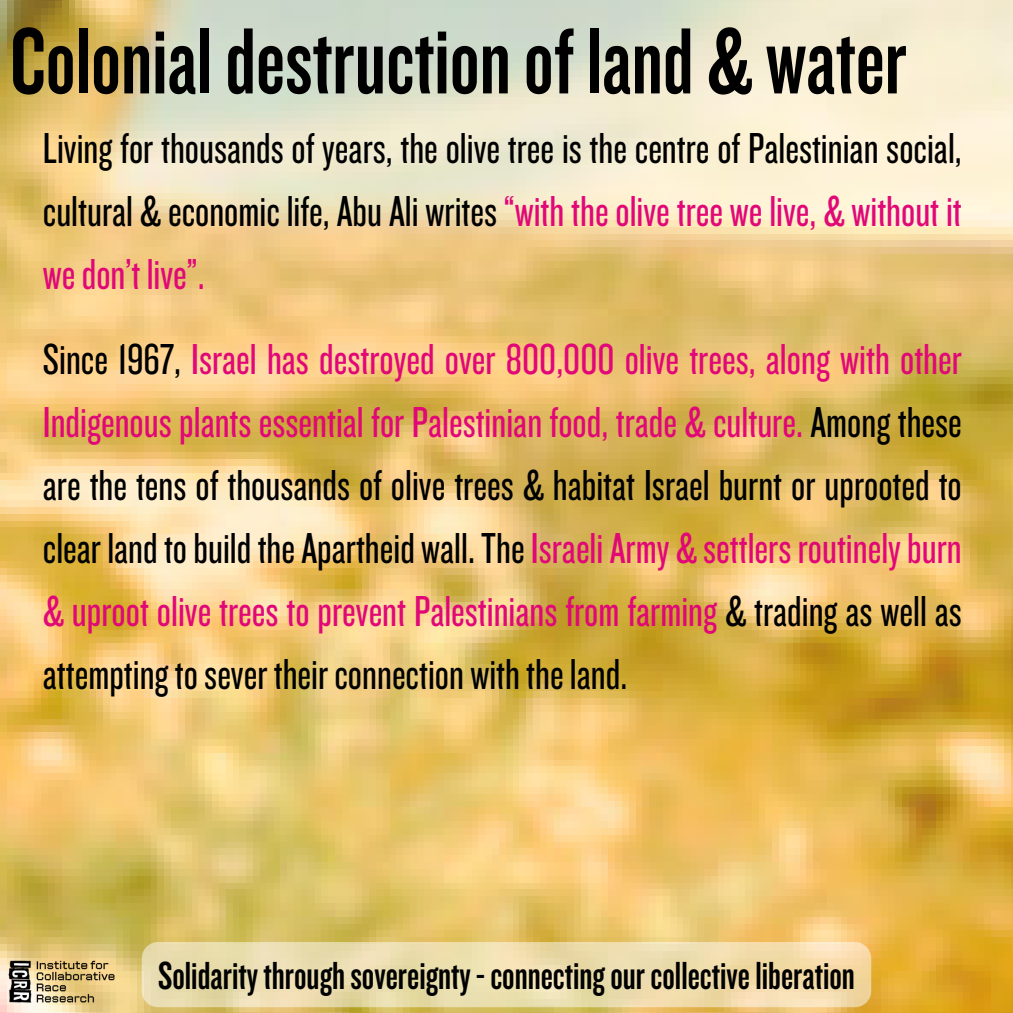
<style>
.page{position:relative;width:1013px;height:1013px;background:#fff}
.page>*{position:absolute;margin:0;border:0;box-sizing:border-box;transform-origin:0 0}
.t1{font:97.5px "Knockout 48";color:#000}
.t2{font:45px/62.8px "Knockout 28";color:#e10777;text-align:justify}
.t3{font:45px/62.8px "Knockout 28";color:#000;text-align:justify}
.t4{font:40.62px "Knockout 48";color:#000}
.s1{color:#e10777}
.s2{color:#000}
</style>
<div class="page">
<img style="left:0;top:0;width:1012px;height:1012px">
<img style="left:0;top:950px;width:129px;height:62px">
<svg style="left:142px;top:942px;width:729px;height:65px;background:#ecdcad"></svg>
<p class="t1" style="left:10px;top:0;width:898px">Colonialdestructionof land &amp; water</p>
<p class="t3" style="left:43px;top:116px;width:920px">Living for thousands of years, the olive tree is the centre of Palestinian social, cultural &amp; economic life,AbuAli writes <span class="s1">“withtheolive tree we live, &amp; without it wedon’t live”.</span></p>
<p class="t2" style="left:43px;top:327px;width:920px"><span class="s2">Since 1967,</span> Israel has destroyed over 800,000 olive trees, along with other Indigenous plants essential for Palestinian food, trade &amp; culture. <span class="s2">Among these are the tens of thousands of olive trees &amp; habitat Israel burnt or uprooted to clear landtobuildtheApartheid wall.The</span>IsraeliArmy &amp; settlersroutinelyburn &amp; uproot olive trees to prevent Palestinians from farming <span class="s2">&amp; trading as well as attemptingtosever theirconnection withtheland.</span></p>
<p class="t4" style="left:158px;top:950px;width:698px">Solidaritythroughsovereignty-connectingourcollectiveliberation</p>
</div>
